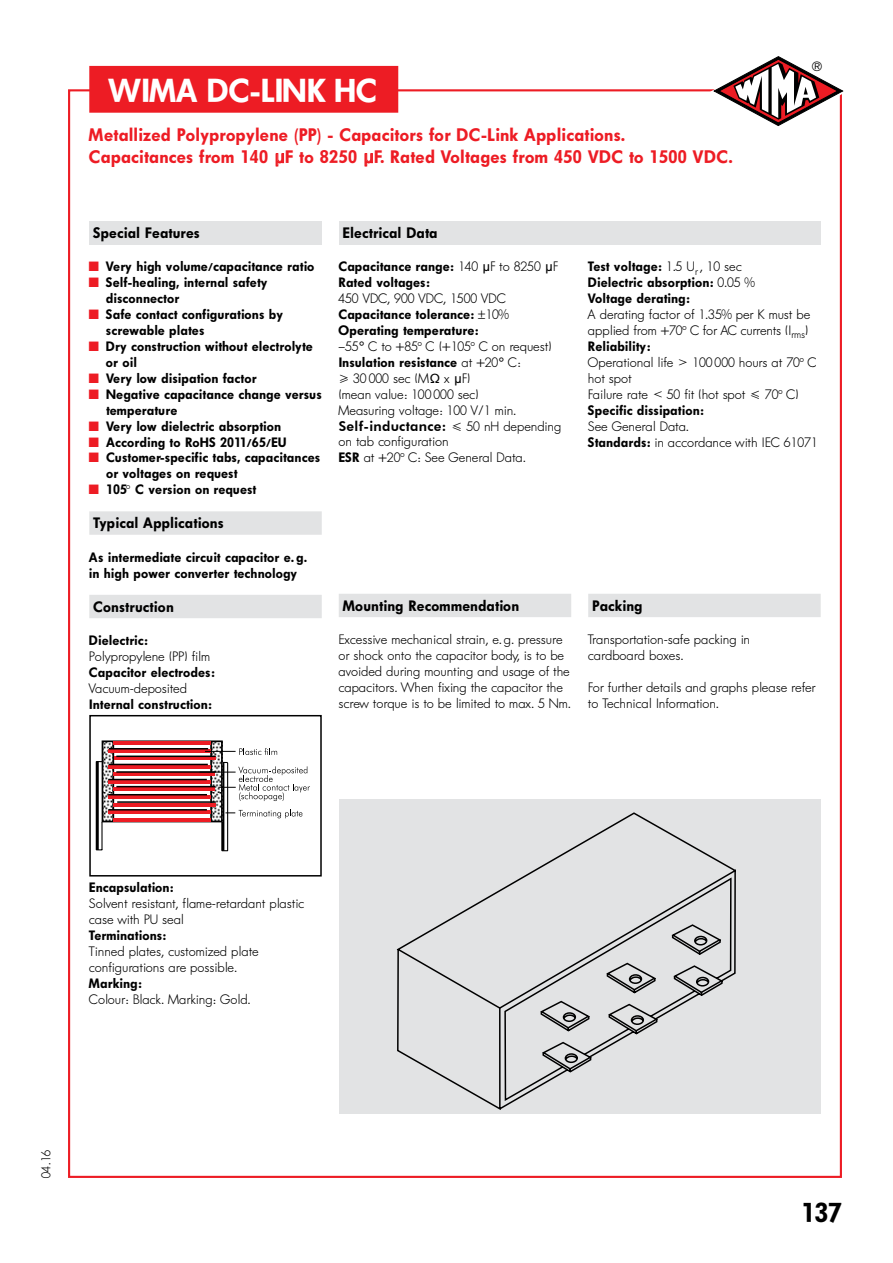
<style>
.page{position:relative;width:893px;height:1263px;background:#fff}
.page>*{position:absolute;margin:0;border:0;box-sizing:border-box;transform-origin:0 0}
.t1{font:33px "Fut Hea";color:#fff}
.t2{font:27.15px "Fut Hea";color:#000}
.t3{font:18px/21.3px "Fut Hea";letter-spacing:.03em;color:#ed1c24}
.t4{font:15px "Fut Hea";letter-spacing:.03em;color:#000}
.t5{font:13.5px/15.9px "Fut Lig";letter-spacing:.03em;color:#000}
.t6{font:13.5px/15.9px "Fut Hea";letter-spacing:.03em;color:#000}
.t7{font:800 13.5px "Futura BT";letter-spacing:.02em;color:#000}
.t8{font:13.5px "Spe Pif";color:#000}
.t9{font:12.75px "Fut Lig";color:#000}
.s1{font-family:"Spe Akz Gre Reg"}
.s2{font-family:"Spe Pif";color:#ed1c24}
.s3{font-family:"Fut Lig"}
.s4{font-family:"Spe Pif"}
.s5{font-family:"Fut Hea"}
</style>
<div class="page">
<div style="left:89px;top:221px;width:233px;height:23px;background:#e2e3e4"></div>
<div style="left:339px;top:221px;width:482px;height:23px;background:#e2e3e4"></div>
<svg style="left:710px;top:56px;width:134px;height:73px"></svg>
<div style="left:339px;top:799px;width:482px;height:315px;background:#e2e3e4"></div>
<svg style="left:275px;top:153px;width:9px;height:14px"></svg>
<svg style="left:364px;top:153px;width:9px;height:14px"></svg>
<div style="left:89px;top:66px;width:309px;height:47px;background:#ed1c24"></div>
<div style="left:89px;top:511px;width:233px;height:24px;background:#e2e3e4"></div>
<div style="left:89px;top:595px;width:233px;height:23px;background:#e2e3e4"></div>
<svg style="left:96px;top:740px;width:214px;height:111px"></svg>
<div style="left:89px;top:715px;width:233px;height:161px;border:2px solid #000"></div>
<div style="left:339px;top:594px;width:232px;height:23px;background:#e2e3e4"></div>
<div style="left:588px;top:594px;width:233px;height:23px;background:#e2e3e4"></div>
<svg style="left:396px;top:812px;width:340px;height:298px"></svg>
<h1 class="t1" style="left:110px;top:71px;width:268px">WIMA DC-LINK HC</h1>
<h3 class="t3" style="left:89px;top:125px;width:645px">Metallized Polypropylene (PP) - Capacitors for DC-Link Applications.<br>Capacitances from 140 <span class="s1">M</span>F to 8250 <span class="s1">M</span>F. Rated Voltages from 450 VDC to 1500 VDC.</h3>
<p class="t4" style="left:94px;top:224px;width:108px">Special Features</p>
<p class="t4" style="left:343px;top:224px;width:96px">Electrical Data</p>
<p class="t8" style="left:812px;top:58px;width:11px">D</p>
<p class="t6" style="left:89px;top:258px;width:227px"><span class="s2">˜</span> Very high volume/capacitance ratio</p>
<p class="t6" style="left:89px;top:274px;width:180px"><span class="s2">˜</span> Self-healing, internal safety</p>
<p class="t6" style="left:106px;top:290px;width:74px">disconnector</p>
<p class="t6" style="left:89px;top:306px;width:195px"><span class="s2">˜</span> Safe contact configurations by</p>
<p class="t6" style="left:106px;top:322px;width:100px">screwable plates</p>
<p class="t6" style="left:89px;top:338px;width:225px"><span class="s2">˜</span> Dry construction without electrolyte</p>
<p class="t6" style="left:106px;top:354px;width:32px">or oil</p>
<p class="t6" style="left:89px;top:370px;width:169px"><span class="s2">˜</span> Very low disipation factor</p>
<p class="t6" style="left:89px;top:386px;width:234px"><span class="s2">˜</span> Negative capacitance change versus</p>
<p class="t6" style="left:106px;top:402px;width:72px">temperature</p>
<p class="t6" style="left:89px;top:418px;width:193px"><span class="s2">˜</span> Very low dielectric absorption</p>
<p class="t6" style="left:89px;top:434px;width:199px"><span class="s2">˜</span> According to RoHS 2011/65/EU</p>
<p class="t6" style="left:89px;top:450px;width:232px"><span class="s2">˜</span> Customer-specific tabs, capacitances</p>
<p class="t6" style="left:106px;top:466px;width:133px">or voltages on request</p>
<p class="t6" style="left:89px;top:482px;width:169px"><span class="s2">˜</span> 105° C version on request</p>
<p class="t4" style="left:94px;top:514px;width:132px">Typical Applications</p>
<p class="t6" style="left:89px;top:549px;width:219px">As intermediate circuit capacitor e. g. in high power converter technology</p>
<p class="t4" style="left:94px;top:598px;width:82px">Construction</p>
<p class="t6" style="left:89px;top:633px;width:60px">Dielectric:</p>
<p class="t5" style="left:89px;top:648px;width:122px">Polypropylene (PP) film</p>
<p class="t6" style="left:89px;top:665px;width:127px">Capacitor electrodes:</p>
<p class="t5" style="left:89px;top:680px;width:99px">Vacuum-deposited</p>
<p class="t6" style="left:89px;top:696px;width:124px">Internal construction:</p>
<p class="t6" style="left:339px;top:258px;width:220px">Capacitance range: <span class="s3">140</span> <span class="s1">M</span><span class="s3">F to 8250</span> <span class="s1">M</span><span class="s3">F<br></span>Rated voltages:</p>
<p class="t5" style="left:339px;top:290px;width:168px">450 VDC, 900 VDC, 1500 VDC</p>
<p class="t6" style="left:339px;top:306px;width:172px">Capacitance tolerance: <span class="s3">±10%<br></span>Operating temperature:</p>
<p class="t5" style="left:339px;top:338px;width:214px">–55<span class="s4">+</span> C to +85° C (+105° C on request)</p>
<p class="t6" style="left:339px;top:354px;width:183px">Insulation resistance <span class="s3">at +20</span><span class="s4">+</span> <span class="s3">C:</span></p>
<p class="t5" style="left:339px;top:370px;width:179px;text-indent:15px">30 000 sec (M<span class="s1">¸</span> x <span class="s1">M</span>F)<br>(mean value: 100 000 sec)<br>Measuring voltage: 100 V/1 min.</p>
<p class="t7" style="left:339px;top:417px;width:109px">Self-inductance:</p>
<p class="t5" style="left:467px;top:418px;width:96px">50 nH depending</p>
<p class="t5" style="left:339px;top:434px;width:188px">on tab configuration<br><span class="s5">ESR</span> at +20° C: See General Data.</p>
<p class="t4" style="left:343px;top:597px;width:178px">Mounting Recommendation</p>
<p class="t5" style="left:339px;top:631px;width:234px">Excessive mechanical strain, e. g. pressure or shock onto the capacitor body, is to be avoided during mounting and usage of the capacitors. When fixing the capacitor the screw torque is to be limited to max. 5 Nm.</p>
<p class="t6" style="left:588px;top:258px;width:168px">Test voltage: <span class="s3">1.5 U</span><sub>r</sub> <span class="s3">, 10 sec<br></span>Dielectric absorption: <span class="s3">0.05 %<br></span>Voltage derating:</p>
<p class="t5" style="left:588px;top:306px;width:223px">A derating factor of 1.35% per K must be applied from +70° C for AC currents (I<sub>rms</sub>)</p>
<p class="t6" style="left:588px;top:338px;width:63px">Reliability:</p>
<p class="t5" style="left:588px;top:354px;width:87px">Operational life</p>
<p class="t5" style="left:693px;top:354px;width:126px">100 000 hours at 70° C</p>
<p class="t5" style="left:588px;top:370px;width:61px">hot spot<br>Failure rate</p>
<p class="t5" style="left:667px;top:386px;width:80px">50 fit (hot spot</p>
<p class="t5" style="left:765px;top:386px;width:35px">70° C)</p>
<p class="t6" style="left:588px;top:402px;width:117px">Specific dissipation:</p>
<p class="t5" style="left:588px;top:418px;width:231px">See General Data.<br><span class="s5">Standards:</span> in accordance with IEC 61071</p>
<p class="t4" style="left:592px;top:597px;width:52px">Packing</p>
<p class="t5" style="left:588px;top:631px;width:163px">Transportation-safe packing in cardboard boxes.</p>
<p class="t5" style="left:588px;top:679px;width:229px">For further details and graphs please refer to Technical Information.</p>
<p class="t6" style="left:89px;top:880px;width:86px">Encapsulation:</p>
<p class="t5" style="left:89px;top:895px;width:216px">Solvent resistant, flame-retardant plastic case with PU seal</p>
<p class="t6" style="left:89px;top:928px;width:78px">Terminations:</p>
<p class="t5" style="left:89px;top:943px;width:171px">Tinned plates, customized plate configurations are possible.</p>
<p class="t6" style="left:89px;top:975px;width:54px">Marking:</p>
<p class="t5" style="left:89px;top:991px;width:163px">Colour: Black. Marking: Gold.</p>
<p class="t9" style="left:38px;top:1178px;width:30px;rotate:-90deg">04.16</p>
<h2 class="t2" style="left:802px;top:1197px;width:42px">137</h2>
</div>
